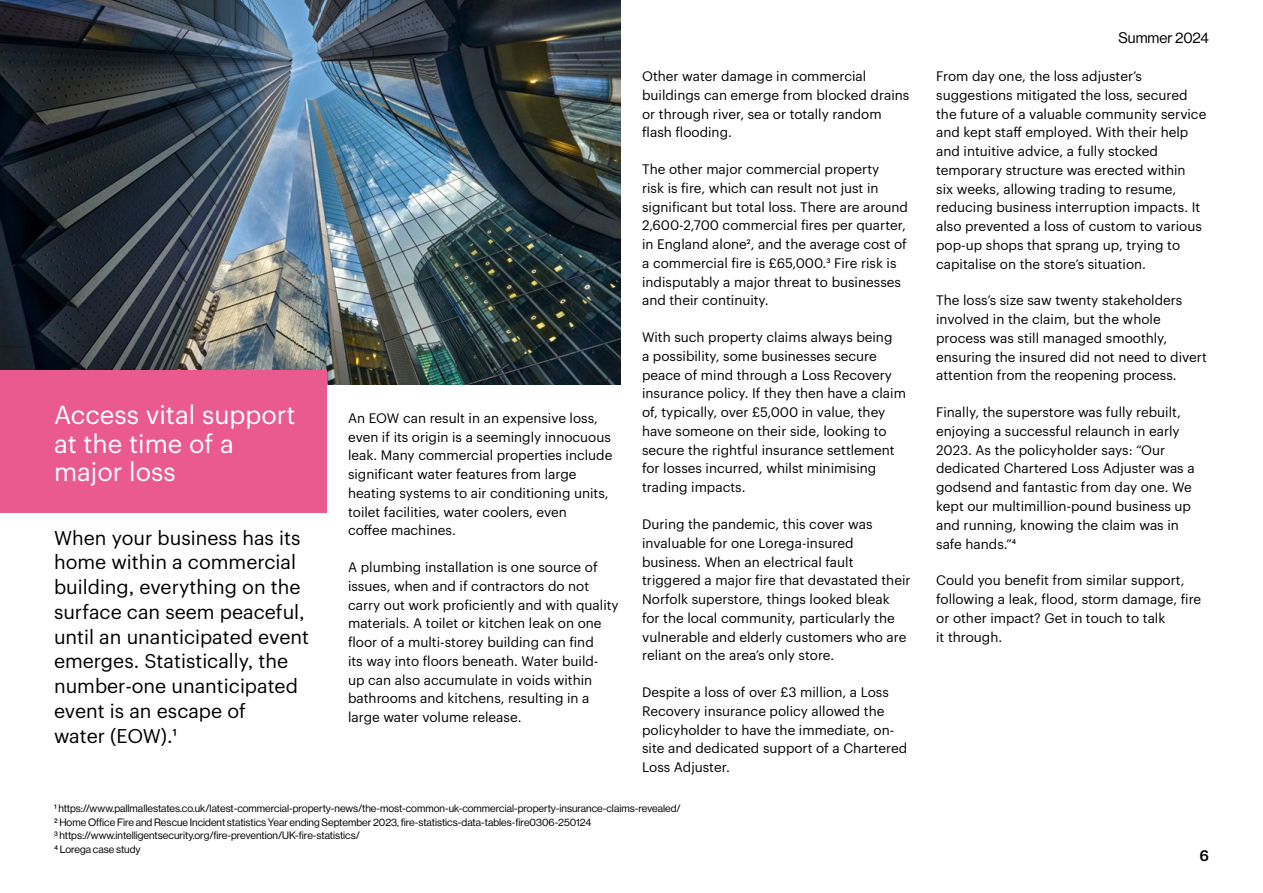
<style>
.page{position:relative;width:1263px;height:893px;background:#fff}
.page>*{position:absolute;margin:0;border:0;box-sizing:border-box;transform-origin:0 0}
.Subtitle__NHG_17_19{font:25.5px/28.5px "Graphik";color:#fff}
.Intro_13_16_5{font:19.5px/24.8px "Graphik";color:#000}
.t1{font:15px "N Haas Grotesk DS Pro 55 Rg";color:#000}
.Subtitle__NHG_17_19-2{font:500 15px "Graphik";color:#000}
.Body_text_black{font:13.5px/18.8px "Graphik";color:#000}
.FootNote{font:10.5px "N Haas Grotesk DS Pro 55 Rg";color:#000}
</style>
<div class="page">
<img style="left:0;top:0;width:621px;height:385px">
<div style="left:0;top:370px;width:327px;height:142px;background:#eb5a8e"></div>
<p class="Body_text_black" style="left:642px;top:66px;width:269px">Other water damage in commercial buildings can emerge from blocked drains or through river, sea or totally random flash flooding.</p>
<p class="Body_text_black" style="left:642px;top:159px;width:267px">The other major commercial property<br>risk is fire, which can result not just in significant but total loss. There are around 2,600-2,700 commercial fires per quarter, in England alone2, and the average cost of a commercial fire is £65,000.3 Fire risk is indisputably a major threat to businesses and their continuity.</p>
<p class="Body_text_black" style="left:642px;top:327px;width:265px">With such property claims always being<br>a possibility, some businesses secure peace of mind through a Loss Recovery insurance policy. If they then have a claim of, typically, over £5,000 in value, they have someone on their side, looking to secure the rightful insurance settlement for losses incurred, whilst minimising trading impacts.</p>
<p class="Body_text_black" style="left:642px;top:514px;width:270px">During the pandemic, this cover was invaluable for one Lorega-insured business. When an electrical fault triggered a major fire that devastated their Norfolk superstore, things looked bleak for the local community, particularly the vulnerable and elderly customers who are reliant on the area’s only store.</p>
<p class="Body_text_black" style="left:642px;top:682px;width:267px">Despite a loss of over £3 million, a Loss Recovery insurance policy allowed the policyholder to have the immediate, on&shy;site and dedicated support of a Chartered Loss Adjuster.</p>
<p class="FootNote" style="left:54px;top:802px;width:628px">1 https://www.pallmallestates.co.uk/latest-commercial-property-news/the-most-common-uk-commercial-property-insurance-claims-revealed/</p>
<p class="FootNote" style="left:54px;top:816px;width:539px">2 Home Office Fire and Rescue Incident statistics Year ending September 2023, fire-statistics-data-tables-fire0306-250124</p>
<p class="FootNote" style="left:54px;top:829px;width:308px">3 https://www.intelligentsecurity.org/fire-prevention/UK-fire-statistics/</p>
<p class="FootNote" style="left:54px;top:843px;width:88px">4 Lorega case study</p>
<p class="Subtitle__NHG_17_19" style="left:54px;top:399px;width:243px">Access vital support at the time of a major loss</p>
<p class="Body_text_black" style="left:348px;top:407px;width:266px">An EOW can result in an expensive loss, even if its origin is a seemingly innocuous leak. Many commercial properties include significant water features from large heating systems to air conditioning units, toilet facilities, water coolers, even<br>coffee machines.</p>
<p class="Body_text_black" style="left:348px;top:557px;width:272px">A plumbing installation is one source of issues, when and if contractors do not carry out work proficiently and with quality materials. A toilet or kitchen leak on one floor of a multi-storey building can find<br>its way into floors beneath. Water build-<br>up can also accumulate in voids within bathrooms and kitchens, resulting in a large water volume release.</p>
<p class="Intro_13_16_5" style="left:54px;top:523px;width:256px">When your business has its home within a commercial building, everything on the surface can seem peaceful, until an unanticipated event emerges. Statistically, the number-one unanticipated event is an escape of<br>water (EOW).1</p>
<p class="t1" style="left:1118px;top:30px;width:92px">Summer 2024</p>
<p class="Body_text_black" style="left:936px;top:66px;width:272px">From day one, the loss adjuster’s suggestions mitigated the loss, secured the future of a valuable community service and kept staff employed. With their help and intuitive advice, a fully stocked temporary structure was erected within<br>six weeks, allowing trading to resume, reducing business interruption impacts. It also prevented a loss of custom to various pop-up shops that sprang up, trying to capitalise on the store’s situation.</p>
<p class="Body_text_black" style="left:936px;top:290px;width:272px">The loss’s size saw twenty stakeholders involved in the claim, but the whole process was still managed smoothly, ensuring the insured did not need to divert attention from the reopening process.</p>
<p class="Body_text_black" style="left:936px;top:402px;width:260px">Finally, the superstore was fully rebuilt, enjoying a successful relaunch in early 2023. As the policyholder says: “Our dedicated Chartered Loss Adjuster was a godsend and fantastic from day one. We kept our multimillion-pound business up and running, knowing the claim was in safe hands.”4</p>
<p class="Body_text_black" style="left:936px;top:570px;width:267px">Could you benefit from similar support, following a leak, flood, storm damage, fire or other impact? Get in touch to talk<br>it through.</p>
<p class="Subtitle__NHG_17_19-2" style="left:1199px;top:844px;width:11px">6</p>
</div>
